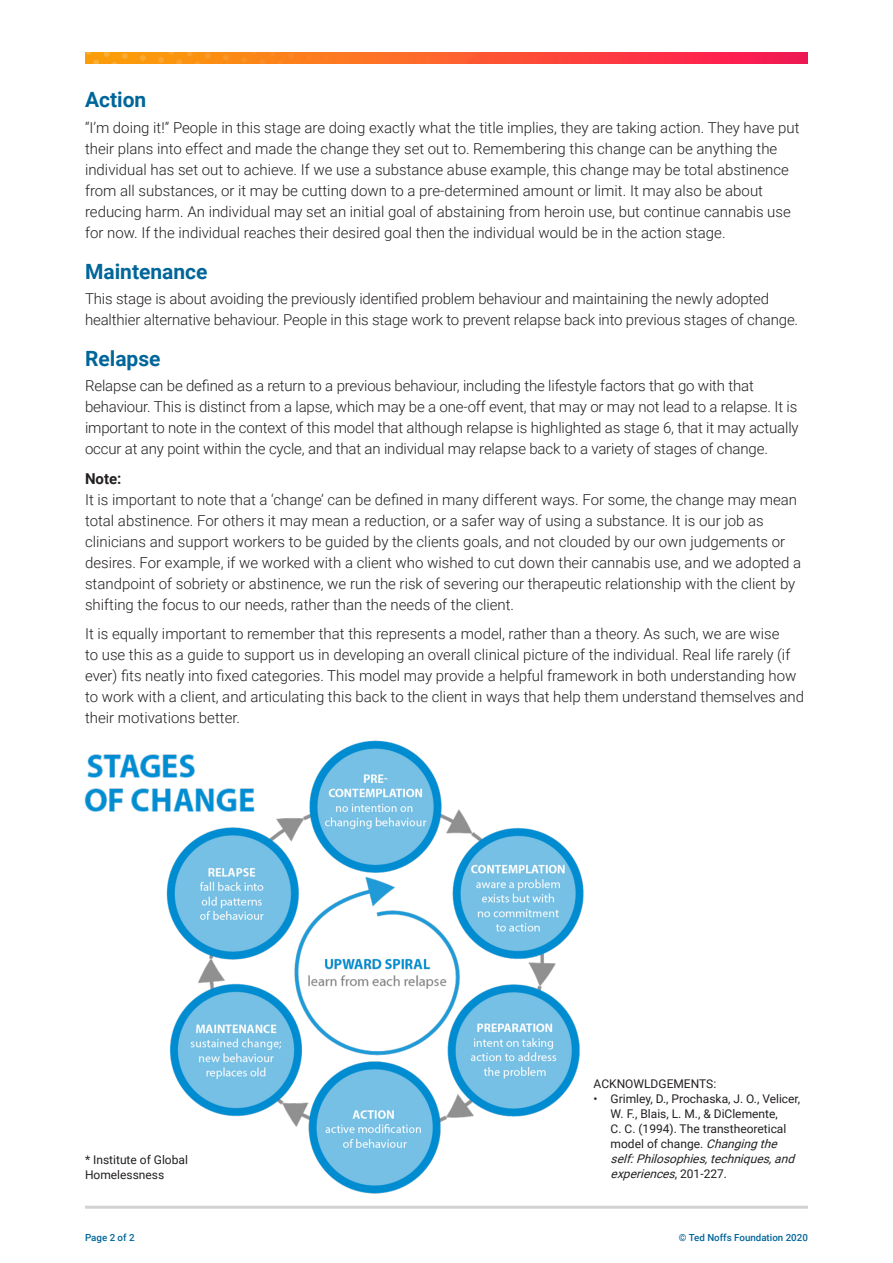
<style>
.page{position:relative;width:893px;height:1263px;background:#fff}
.page>*{position:absolute;margin:0;border:0;box-sizing:border-box;transform-origin:0 0}
.SUBHEAD{font:700 21px "Roboto";color:#069}
.MAIN_TEXT{font:300 15px/21px "Roboto";color:#231f20}
.MAIN_TEXT-2{font:700 15px "Roboto";color:#231f20}
.diagram{font:12px/15px "Roboto";color:#231f20}
.t1{font:500 9.75px "Roboto";color:#069}
.s1{font-style:italic}
</style>
<div class="page">
<img style="left:85px;top:53px;width:723px;height:10px">
<hr style="left:85px;top:1206px;width:723px;height:3px;background:#d1d2d4">
<img style="left:95px;top:740px;width:549px;height:469px">
<img style="left:87px;top:749px;width:111px;height:34px">
<img style="left:84px;top:783px;width:183px;height:38px">
<p class="SUBHEAD" style="left:85px;top:85px;width:63px">Action</p>
<p class="MAIN_TEXT" style="left:85px;top:116px;width:716px">“I’m doing it!” People in this stage are doing exactly what the title implies, they are taking action. They have put their plans into effect and made the change they set out to. Remembering this change can be anything the individual has set out to achieve. If we use a substance abuse example, this change may be total abstinence from all substances, or it may be cutting down to a pre-determined amount or limit. It may also be about reducing harm. An individual may set an initial goal of abstaining from heroin use, but continue cannabis use for now. If the individual reaches their desired goal then the individual would be in the action stage.</p>
<p class="SUBHEAD" style="left:85px;top:256px;width:124px">Maintenance</p>
<p class="MAIN_TEXT" style="left:85px;top:287px;width:715px">This stage is about avoiding the previously identified problem behaviour and maintaining the newly adopted healthier alternative behaviour. People in this stage work to prevent relapse back into previous stages of change.</p>
<p class="SUBHEAD" style="left:85px;top:344px;width:77px">Relapse</p>
<p class="MAIN_TEXT" style="left:85px;top:375px;width:715px">Relapse can be defined as a return to a previous behaviour, including the lifestyle factors that go with that behaviour. This is distinct from a lapse, which may be a one-off event, that may or may not lead to a relapse. It is important to note in the context of this model that although relapse is highlighted as stage 6, that it may actually occur at any point within the cycle, and that an individual may relapse back to a variety of stages of change.</p>
<p class="MAIN_TEXT-2" style="left:85px;top:468px;width:38px">Note:</p>
<p class="MAIN_TEXT" style="left:85px;top:488px;width:718px">It is important to note that a ‘change’ can be defined in many different ways. For some, the change may mean total abstinence. For others it may mean a reduction, or a safer way of using a substance. It is our job as clinicians and support workers to be guided by the clients goals, and not clouded by our own judgements or desires. For example, if we worked with a client who wished to cut down their cannabis use, and we adopted a standpoint of sobriety or abstinence, we run the risk of severing our therapeutic relationship with the client by shifting the focus to our needs, rather than the needs of the client.</p>
<p class="MAIN_TEXT" style="left:85px;top:623px;width:720px">It is equally important to remember that this represents a model, rather than a theory. As such, we are wise<br>to use this as a guide to support us in developing an overall clinical picture of the individual. Real life rarely (if ever) fits neatly into fixed categories. This model may provide a helpful framework in both understanding how to work with a client, and articulating this back to the client in ways that help them understand themselves and their motivations better.</p>
<p class="diagram" style="left:85px;top:1152px;width:104px">* Institute of Global<br>Homelessness</p>
<p class="diagram" style="left:594px;top:1076px;width:124px">ACKNOWLDGEMENTS:</p>
<p class="diagram" style="left:611px;top:1091px;width:191px;text-indent:-17px">• Grimley, D., Prochaska, J. O., Velicer, W. F., Blais, L. M., &amp; DiClemente,<br>C. C. (1994). The transtheoretical model of change. <span class="s1">Changingthe self:Philosophies,techniques,and experiences</span>, 2 0 1 - 2 2 7 .</p>
<p class="t1" style="left:85px;top:1230px;width:51px">Page 2 of 2</p>
<p class="t1" style="left:679px;top:1230px;width:130px">© Ted Noffs Foundation 2020</p>
</div>
